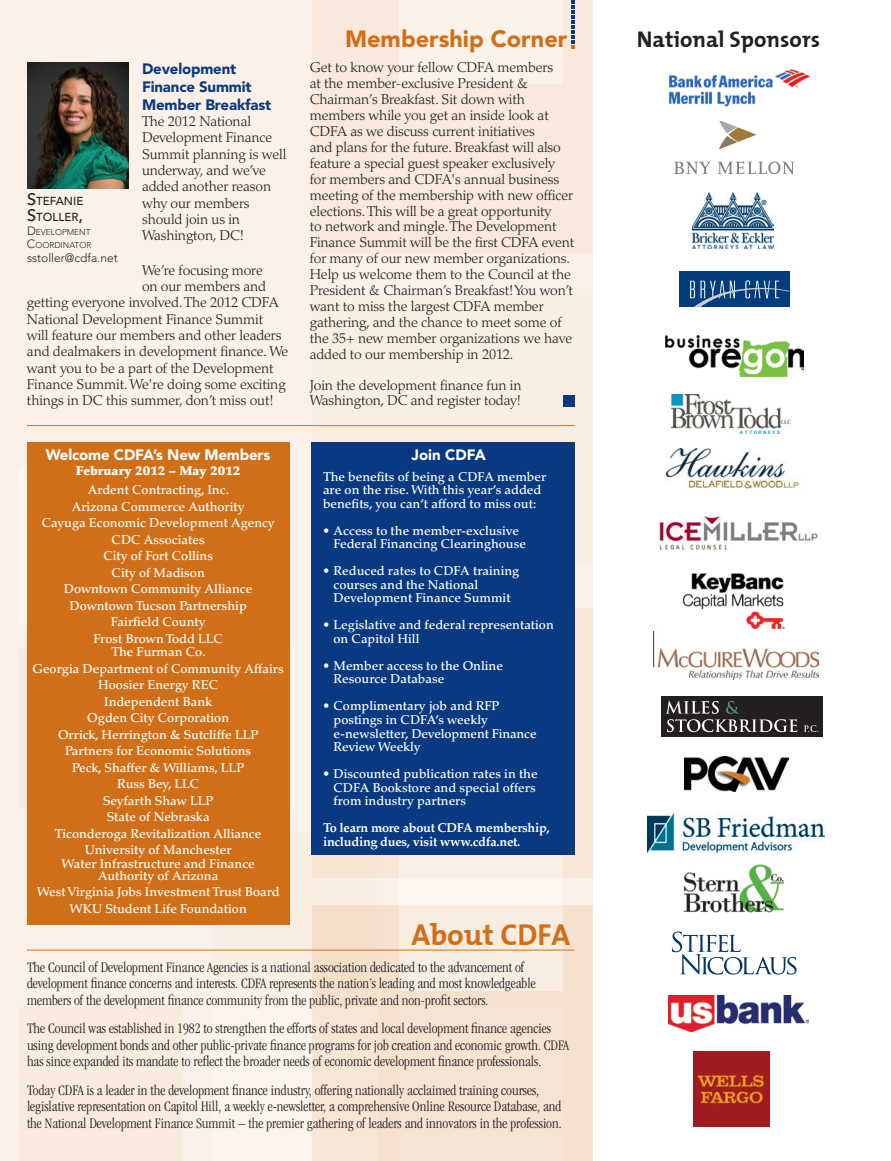
<style>
.page{position:relative;width:891px;height:1161px;background:#fff}
.page>*{position:absolute;margin:0;border:0;box-sizing:border-box;transform-origin:0 0}
.t1{font:30px "Bank Mix Bold Plain";color:#d06f18}
.t2{font:900 23.4px "Avenir";color:#d06f18}
.t3{font:22.5px "Bank Mix Bold Plain";color:#231f20}
.t4{font:300 condensed 15px/16.5px "Garamond";color:#231f20}
.t5{font:900 15px/18px "Avenir";letter-spacing:-.01em;color:#083981}
.t6{font:900 15px "Avenir";letter-spacing:-.01em;color:#fff}
.t7{font:300 14.25px/15.9px "Palatino";letter-spacing:-.01em;color:#231f20}
.t8{font:500 12.75px/16.5px "Palatino";color:#fff}
.t9{font:700 12.75px/13.5px "Palatino";letter-spacing:-.02em;color:#fff}
.t10{font:900 12.75px "Palatino";color:#fff}
.t11{font:300 12px "Avenir";color:#231f20}
.t12{font:500 11.55px/16.5px "Avenir";color:#231f20}
.t13{font:300 8.4px/13.5px "Avenir";color:#231f20;text-align:right}
.s1{font-size:16.5px}
.s2{font-size:12px}
</style>
<div class="page">
<div style="left:0;top:0;width:593px;height:1161px;background:#fbf1e8"></div>
<div style="left:312px;top:905px;width:281px;height:256px;background:#f6e1ce"></div>
<div style="left:312px;top:608px;width:281px;height:269px;background:#f7e5d5"></div>
<div style="left:312px;top:295px;width:281px;height:270px;background:#faeee3"></div>
<div style="left:312px;top:0;width:281px;height:254px;background:#f9e9dc"></div>
<div style="left:399px;top:1008px;width:164px;height:153px;background:#f6e3d3"></div>
<div style="left:399px;top:833px;width:164px;height:158px;background:linear-gradient(to right,#faeee4,#faeee4)"></div>
<div style="left:213px;top:1008px;width:164px;height:153px;background:linear-gradient(to right,#fef8f2,#f6e4d3)"></div>
<svg style="left:213px;top:833px;width:164px;height:117px"></svg>
<div style="left:213px;top:649px;width:164px;height:159px;background:#fcf4ec"></div>
<div style="left:20px;top:1008px;width:163px;height:153px;background:#f9ebde"></div>
<div style="left:20px;top:649px;width:163px;height:159px;background:#f9ebde"></div>
<div style="left:20px;top:466px;width:163px;height:159px;background:#fcf6f1"></div>
<div style="left:399px;top:0;width:164px;height:84px;background:#fbf2e9"></div>
<hr style="left:27px;top:425px;width:548px;height:1px;background:#d06f18">
<hr style="left:27px;top:950px;width:548px;height:1px;background:#d06f18">
<img style="left:683px;top:864px;width:102px;height:49px">
<img style="left:669px;top:69px;width:142px;height:37px">
<svg style="left:718px;top:161px;width:76px;height:13px"></svg>
<svg style="left:674px;top:162px;width:37px;height:12px"></svg>
<svg style="left:719px;top:122px;width:38px;height:27px"></svg>
<div style="left:679px;top:271px;width:110px;height:35px;background:#013d7d"></div>
<svg style="left:690px;top:280px;width:99px;height:26px"></svg>
<img style="left:682px;top:573px;width:104px;height:56px">
<img style="left:654px;top:632px;width:165px;height:47px">
<img style="left:665px;top:335px;width:138px;height:42px">
<img style="left:684px;top:756px;width:105px;height:35px">
<img style="left:692px;top:192px;width:81px;height:57px">
<svg style="left:672px;top:932px;width:125px;height:43px"></svg>
<img style="left:668px;top:996px;width:141px;height:35px">
<img style="left:647px;top:814px;width:178px;height:39px">
<img style="left:659px;top:515px;width:159px;height:35px">
<div style="left:27px;top:443px;width:262px;height:482px;background:#d06f18"></div>
<img style="left:27px;top:62px;width:101px;height:127px">
<div style="left:563px;top:395px;width:12px;height:11px;background:#083981"></div>
<div style="left:311px;top:443px;width:264px;height:412px;background:#083981"></div>
<img style="left:694px;top:1051px;width:76px;height:76px">
<svg style="left:571px;top:1px;width:4px;height:47px"></svg>
<img style="left:671px;top:395px;width:119px;height:39px">
<div style="left:662px;top:696px;width:161px;height:40px;background:#231f20"></div>
<svg style="left:666px;top:701px;width:131px;height:31px"></svg>
<svg style="left:804px;top:725px;width:14px;height:7px"></svg>
<img style="left:667px;top:448px;width:132px;height:41px">
<p class="t5" style="left:142px;top:59px;width:131px">Development<br>Finance Summit<br>Member Breakfast</p>
<p class="t7" style="left:142px;top:113px;width:146px;line-height:16.4px">The 2012 National<br>Development Finance<br>Summit planning is well underway, and we’ve added another reason why our members should join us in<br>Washington, DC!</p>
<p class="t7" style="left:142px;top:262px;width:122px">We’re focusing more</p>
<p class="t7" style="left:142px;top:278px;width:126px">on our members and</p>
<p class="t7" style="left:27px;top:295px;width:253px">getting everyone involved. The 2012 CDFA</p>
<p class="t7" style="left:27px;top:311px;width:238px">National Development Finance Summit</p>
<p class="t7" style="left:27px;top:327px;width:256px">will feature our members and other leaders</p>
<p class="t7" style="left:27px;top:344px;width:263px">and dealmakers in development finance. We</p>
<p class="t7" style="left:27px;top:360px;width:248px">want you to be a part of the Development</p>
<p class="t7" style="left:27px;top:376px;width:260px">Finance Summit. We're doing some exciting</p>
<p class="t7" style="left:27px;top:393px;width:248px">things in DC this summer, don’t miss out!</p>
<p class="t12" style="left:27px;top:193px;width:58px"><span class="s1">S</span>TEFANIE<br><span class="s1">S</span>TOLLER<span class="s1">,</span></p>
<p class="t13" style="left:27px;top:225px;width:30px"><span class="s2">D</span> EVELOP</p>
<p class="t13" style="left:27px;top:225px;width:66px">MENT<br><span class="s2">C</span>OORDINATOR</p>
<p class="t11" style="left:27px;top:251px;width:92px">sstoller@cdfa.net</p>
<p class="t6" style="left:46px;top:446px;width:226px">Welcome CDFA’s New Members</p>
<p class="t10" style="left:76px;top:463px;width:166px">February 2012 – May 2012</p>
<p class="t8" style="left:42px;top:482px;width:234px;text-align:center">Ardent Contracting, Inc.<br>Arizona Commerce Authority<br>Cayuga Economic Development Agency<br>CDC Associates<br>City of Fort Collins<br>City of Madison<br>Downtown Community Alliance<br>Downtown Tucson Partnership<br>Fairfield County<br>Frost Brown Todd LLC</p>
<p class="t8" style="left:33px;top:644px;width:253px;text-align:center">The Furman Co.<br>Georgia Department of Community Affairs<br>Hoosier Energy REC<br>Independent Bank<br>Ogden City Corporation<br>Orrick, Herrington &amp; Sutcliffe LLP<br>Partners for Economic Solutions<br>Peck, Shaffer &amp; Williams, LLP<br>Russ Bey, LLC<br>Seyfarth Shaw LLP<br>State of Nebraska<br>Ticonderoga Revitalization Alliance<br>University of Manchester</p>
<p class="t8" style="left:62px;top:858px;width:195px;line-height:12px;text-align:center">Water Infrastructure and Finance<br>Authority of Arizona</p>
<p class="t8" style="left:37px;top:884px;width:244px;text-align:center">West Virginia Jobs Investment Trust Board<br>WKU Student Life Foundation</p>
<h2 class="t2" style="left:345px;top:25px;width:224px">Membership Corner</h2>
<p class="t7" style="left:310px;top:60px;width:266px">Get to know your fellow CDFA members<br>at the member-exclusive President &amp; Chairman’s Breakfast. Sit down with members while you get an inside look at CDFA as we discuss current initiatives<br>and plans for the future. Breakfast will also feature a special guest speaker exclusively for members and CDFA's annual business meeting of the membership with new officer elections. This will be a great opportunity<br>to network and mingle. The Development Finance Summit will be the first CDFA event for many of our new member organizations.<br>Help us welcome them to the Council at the President &amp; Chairman’s Breakfast! You won’t want to miss the largest CDFA member gathering, and the chance to meet some of the 35+ new member organizations we have added to our membership in 2012.</p>
<p class="t7" style="left:310px;top:377px;width:213px">Join the development finance fun in<br>Washington, DC and register today!</p>
<p class="t6" style="left:412px;top:446px;width:76px">Join CDFA</p>
<p class="t8" style="left:323px;top:470px;width:225px;line-height:13.5px">The benefits of being a CDFA member are on the rise. With this year’s added benefits, you can’t afford to miss out:</p>
<p class="t8" style="left:334px;top:524px;width:194px;line-height:13.5px;text-indent:-11px">• Access to the member-exclusive<br>Federal Financing Clearinghouse</p>
<p class="t8" style="left:334px;top:565px;width:187px;line-height:13.5px;text-indent:-11px">• Reduced rates to CDFA training courses and the National<br>Development Finance Summit</p>
<p class="t8" style="left:334px;top:619px;width:222px;line-height:13.5px;text-indent:-11px">• Legislative and federal representation on Capitol Hill</p>
<p class="t8" style="left:334px;top:659px;width:171px;line-height:13.5px;text-indent:-11px">• Member access to the Online<br>Resource Database</p>
<p class="t8" style="left:334px;top:700px;width:205px;line-height:13.5px;text-indent:-11px">• Complimentary job and RFP postings in CDFA’s weekly e-newsletter, Development Finance<br>Review Weekly</p>
<p class="t8" style="left:334px;top:767px;width:206px;line-height:13.5px;text-indent:-11px">• Discounted publication rates in the<br>CDFA Bookstore and special offers from industry partners</p>
<p class="t9" style="left:323px;top:821px;width:228px">To learn more about CDFA membership, including dues, visit www.cdfa.net.</p>
<h1 class="t1" style="left:412px;top:918px;width:160px">About CDFA</h1>
<p class="t4" style="left:27px;top:959px;width:510px">The Council of Development Finance Agencies is a national association dedicated to the advancement of development finance concerns and interests. CDFA represents the nation’s leading and most knowledgeable members of the development finance community from the public, private and non-profit sectors.</p>
<p class="t4" style="left:27px;top:1020px;width:544px">The Council was established in 1982 to strengthen the efforts of states and local development finance agencies using development bonds and other public-private finance programs for job creation and economic growth. CDFA has since expanded its mandate to reflect the broader needs of economic development finance professionals.</p>
<p class="t4" style="left:27px;top:1082px;width:536px">Today CDFA is a leader in the development finance industry, offering nationally acclaimed training courses, legislative representation on Capitol Hill, a weekly e-newsletter, a comprehensive Online Resource Database, and the National Development Finance Summit – the premier gathering of leaders and innovators in the profession.</p>
<h3 class="t3" style="left:637px;top:27px;width:185px">National Sponsors</h3>
</div>
